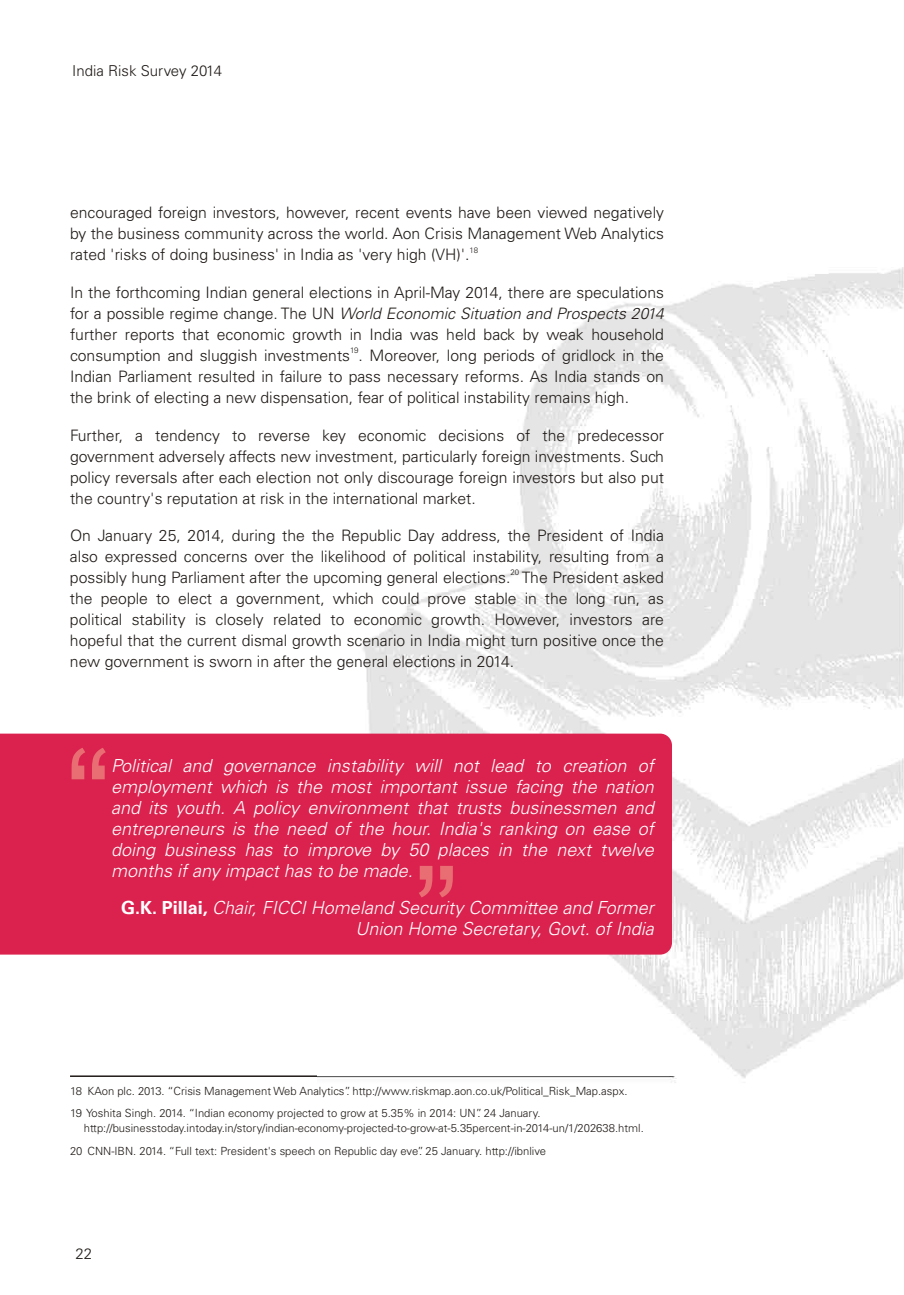
<style>
.page{position:relative;width:904px;height:1295px;background:#fff}
.page>*{position:absolute;margin:0;border:0;box-sizing:border-box;transform-origin:0 0}
.t1{font:18px/21px "Univers 45 Light,Italic";color:#fff;text-align:justify}
.t2{font:300 15.75px/21px "Univers 45";color:#1f1a17;text-align:justify}
.t3{font:15.75px "Univers 45 Light,Italic";color:#1f1a17}
.t4{font:300 15px "Univers 45";color:#1f1a17}
.t5{font:300 11.25px/22.5px "Univers 45";color:#1f1a17}
.t6{font:300 7.8px "Univers 45";color:#1f1a17}
.s1{font-family:"Univers 45";font-weight:300}
.s2{font-family:"Univers 45 Light,Bold"}
</style>
<div class="page">
<hr style="left:70px;top:1075px;width:604px;height:2px;background:#1f1a17">
<img style="left:318px;top:267px;width:586px;height:816px">
<div style="left:0;top:733px;width:672px;height:221px;background:#db214d"></div>
<svg style="left:72px;top:747px;width:34px;height:32px"></svg>
<svg style="left:419px;top:866px;width:34px;height:31px"></svg>
<p class="t4" style="left:72px;top:65px;width:151px">India Risk Survey 2014</p>
<p class="t2" style="left:70px;top:204px;width:595px">encouraged foreign investors, however, recent events have been viewed negatively by the business community across the world. Aon Crisis Management Web Analytics</p>
<p class="t6" style="left:469px;top:247px;width:10px">18</p>
<p class="t2" style="left:70px;top:246px;width:401px">rated 'risks of doing business' in India as 'very high (VH)'.</p>
<p class="t2" style="left:70px;top:283px;width:595px">In the forthcoming Indian general elections in April-May 2014, there are speculations</p>
<p class="t3" style="left:70px;top:307px;width:595px"><span class="s1">for a possible regime change. The UN</span> World Economic Situation and Prospects 2014</p>
<p class="t2" style="left:70px;top:325px;width:595px">further reports that economic growth in India was held back by weak household</p>
<p class="t6" style="left:350px;top:347px;width:10px">19</p>
<p class="t2" style="left:70px;top:346px;width:595px">consumption and sluggish investments . Moreover, long periods of gridlock in the Indian Parliament resulted in failure to pass necessary reforms. As India stands on the brink of electing a new dispensation, fear of political instability remains high.</p>
<p class="t2" style="left:70px;top:426px;width:595px">Further, a tendency to reverse key economic decisions of the predecessor government adversely affects new investment, particularly foreign investments. Such policy reversals after each election not only discourage foreign investors but also put the country's reputation at risk in the international market.</p>
<p class="t2" style="left:70px;top:526px;width:595px">On January 25, 2014, during the the Republic Day address, the President of India also expressed concerns over the likelihood of political instability, resulting from a</p>
<p class="t6" style="left:510px;top:569px;width:10px">20</p>
<p class="t2" style="left:70px;top:568px;width:595px">possibly hung Parliament after the upcoming general elections. The President asked the people to elect a government, which could prove stable in the long run, as political stability is closely related to economic growth. However, investors are hopeful that the current dismal growth scenario in India might turn positive once the new government is sworn in after the general elections in 2014.</p>
<p class="t1" style="left:111px;top:757px;width:544px">Political and governance instability will not lead to creation of employment which is the most important issue facing the nation and its youth. A policy environment that trusts businessmen and entrepreneurs is the need of the hour. India's ranking on ease of doing business has to improve by 50 places in the next twelve months if any impact has to be made.</p>
<p class="t1" style="left:121px;top:899px;width:534px;text-align:right"><span class="s2">G.K. Pillai,</span> Chair, FICCI Homeland Security Committee and Former<br>Union Home Secretary, Govt. of India</p>
<p class="t5" style="left:70px;top:1080px;width:559px">18 KAon plc. 2013. “Crisis Management Web Analytics”. http://www.riskmap.aon.co.uk/Political_Risk_Map.aspx.<br>19 Yoshita Singh. 2014. “Indian economy projected to grow at 5.35% in 2014: UN”. 24 January.</p>
<p class="t5" style="left:70px;top:1118px;width:575px;text-indent:14px">http://businesstoday.intoday.in/story/indian-economy-projected-to-grow-at-5.35percent-in-2014-un/1/202638.html.<br>20 CNN-IBN. 2014. “Full text: President's speech on Republic day eve”. 25 January. http://ibnlive</p>
<p class="t4" style="left:76px;top:1247px;width:18px">22</p>
</div>
